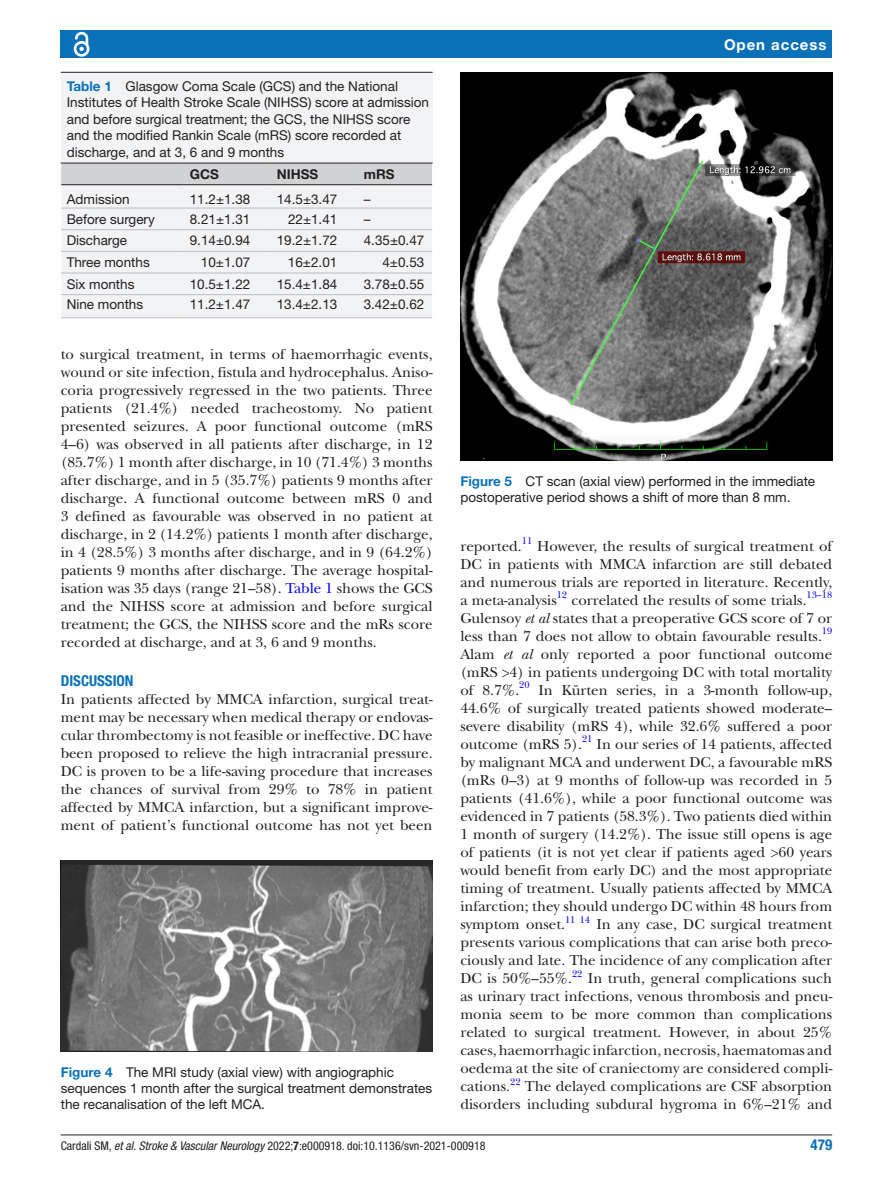
<style>
.page{position:relative;width:893px;height:1191px;background:#fff}
.page>*{position:absolute;margin:0;border:0;box-sizing:border-box;transform-origin:0 0}
.t1{font:15px/18px "New Baskerville";color:#231f20;text-align:justify}
.t2{font:700 condensed 15px "Helvetica Neue LT Std";color:#0a71b9}
.t3{font:700 15px "Helvetica Neue LT Std";letter-spacing:.065em;color:#fff}
.t4{font:13.5px/16.5px "Helvetica Neue LT Std";color:#231f20}
.t5{font:700 13.5px "Helvetica Neue LT Std";color:#231f20}
.t6{font:condensed 12px "Helvetica Neue LT Std";color:#231f20}
.t7{font:9.9px "New Baskerville";color:#00f}
.s1{font-weight:700;color:#0a71b9}
.s2{color:#00f}
.s3{font-style:italic}
.s4{font-weight:700}
</style>
<div class="page">
<hr style="left:61px;top:1134px;width:771px;height:1px;background:#231f20">
<div style="left:61px;top:31px;width:771px;height:27px;background:#0a71b9"></div>
<svg style="left:73px;top:31px;width:17px;height:26px"></svg>
<div style="left:61px;top:73px;width:372px;height:245px;background:#f2f3f4"></div>
<hr style="left:61px;top:72px;width:372px;height:1px;background:#231f20">
<hr style="left:61px;top:317px;width:123px;height:1px;background:#bcbdc0">
<hr style="left:184px;top:317px;width:87px;height:1px;background:#bcbdc0">
<hr style="left:271px;top:317px;width:87px;height:1px;background:#bcbdc0">
<hr style="left:358px;top:317px;width:75px;height:1px;background:#bcbdc0">
<svg style="left:60px;top:163px;width:373px;height:154px"></svg>
<img style="left:61px;top:860px;width:372px;height:191px">
<img style="left:460px;top:73px;width:372px;height:387px">
<p class="t4" style="left:67px;top:77px;width:364px"><span class="s1">Table 1</span> Glasgow Coma Scale (GCS) and the National Institutes of Health Stroke Scale (NIHSS) score at admission and before surgical treatment; the GCS, the NIHSS score and the modified Rankin Scale (mRS) score recorded at discharge, and at 3, 6 and 9 months</p>
<p class="t5" style="left:190px;top:165px;width:31px">GCS</p>
<p class="t5" style="left:277px;top:165px;width:43px">NIHSS</p>
<p class="t5" style="left:364px;top:165px;width:32px">mRS</p>
<p class="t4" style="left:67px;top:190px;width:65px">Admission</p>
<p class="t4" style="left:190px;top:190px;width:62px">11.2±1.38</p>
<p class="t4" style="left:277px;top:190px;width:62px">14.5±3.47</p>
<p class="t4" style="left:364px;top:190px;width:8px">–</p>
<p class="t4" style="left:67px;top:210px;width:90px">Before surgery</p>
<p class="t4" style="left:190px;top:210px;width:62px">8.21±1.31</p>
<p class="t4" style="left:288px;top:210px;width:51px">22±1.41</p>
<p class="t4" style="left:364px;top:210px;width:8px">–</p>
<p class="t4" style="left:67px;top:232px;width:62px">Discharge</p>
<p class="t4" style="left:190px;top:232px;width:62px">9.14±0.94</p>
<p class="t4" style="left:277px;top:232px;width:62px">19.2±1.72</p>
<p class="t4" style="left:364px;top:232px;width:62px">4.35±0.47</p>
<p class="t4" style="left:67px;top:254px;width:85px">Three months</p>
<p class="t4" style="left:201px;top:254px;width:51px">10±1.07</p>
<p class="t4" style="left:288px;top:254px;width:51px">16±2.01</p>
<p class="t4" style="left:382px;top:254px;width:43px">4±0.53</p>
<p class="t4" style="left:67px;top:275px;width:69px">Six months</p>
<p class="t4" style="left:190px;top:275px;width:62px">10.5±1.22</p>
<p class="t4" style="left:277px;top:275px;width:62px">15.4±1.84</p>
<p class="t4" style="left:364px;top:275px;width:62px">3.78±0.55</p>
<p class="t4" style="left:67px;top:295px;width:78px">Nine months</p>
<p class="t4" style="left:190px;top:295px;width:62px">11.2±1.47</p>
<p class="t4" style="left:277px;top:295px;width:62px">13.4±2.13</p>
<p class="t4" style="left:364px;top:295px;width:62px">3.42±0.62</p>
<p class="t1" style="left:61px;top:345px;width:373px">to surgical treatment, in terms of haemorrhagic events, wound or site infection, fistula and hydrocephalus. Aniso&shy;coria progressively regressed in the two patients. Three patients (21.4%) needed tracheostomy. No patient presented seizures. A poor functional outcome (mRS 4–6) was observed in all patients after discharge, in 12 (85.7%) 1 month after discharge, in 10 (71.4%) 3 months after discharge, and in 5 (35.7%) patients 9 months after discharge. A functional outcome between mRS 0 and 3 defined as favourable was observed in no patient at discharge, in 2 (14.2%) patients 1 month after discharge, in 4 (28.5%) 3 months after discharge, and in 9 (64.2%) patients 9 months after discharge. The average hospital&shy;isation was 35 days (range 21–58). <span class="s2">Table 1</span> shows the GCS and the NIHSS score at admission and before surgical treatment; the GCS, the NIHSS score and the mRs score recorded at discharge, and at 3, 6 and 9 months.</p>
<p class="t2" style="left:61px;top:671px;width:74px">DISCUSSION</p>
<p class="t1" style="left:61px;top:690px;width:373px">In patients affected by MMCA infarction, surgical treat&shy;ment may be necessary when medical therapy or endovas&shy;cular thrombectomy is not feasible or ineffective. DC have been proposed to relieve the high intracranial pressure.<br>DC is proven to be a life-saving procedure that increases the chances of survival from 29% to 78% in patient affected by MMCA infarction, but a significant improve&shy;ment of patient’s functional outcome has not yet been</p>
<p class="t4" style="left:61px;top:1063px;width:373px"><span class="s1">Figure 4</span> The MRI study (axial view) with angiographic sequences 1 month after the surgical treatment demonstrates the recanalisation of the left MCA.</p>
<p class="t3" style="left:724px;top:35px;width:104px">Open access</p>
<p class="t4" style="left:460px;top:473px;width:356px"><span class="s1">Figure 5</span> CT scan (axial view) performed in the immediate postoperative period shows a shift of more than 8 mm.</p>
<p class="t1" style="left:460px;top:537px;width:63px">reported.</p>
<p class="t7" style="left:522px;top:535px;width:12px">11</p>
<p class="t1" style="left:460px;top:537px;width:373px;text-indent:77px">However, the results of surgical treatment of DC in patients with MMCA infarction are still debated and numerous trials are reported in literature. Recently, a meta-analysis</p>
<p class="t7" style="left:557px;top:589px;width:12px">12</p>
<p class="t1" style="left:571px;top:591px;width:237px">correlated the results of some trials.</p>
<p class="t7" style="left:807px;top:589px;width:27px">13–18</p>
<p class="t1" style="left:460px;top:609px;width:373px">Gulensoy <span class="s3">et al</span> states that a preoperative GCS score of 7 or less than 7 does not allow to obtain favourable results.</p>
<p class="t7" style="left:822px;top:625px;width:12px">19</p>
<p class="t1" style="left:460px;top:645px;width:373px">Alam <span class="s3">et al</span> only reported a poor functional outcome (mRS &gt;4) in patients undergoing DC with total mortality of 8.7%.</p>
<p class="t7" style="left:519px;top:679px;width:12px">20</p>
<p class="t1" style="left:460px;top:681px;width:373px;text-indent:78px">In Kürten series, in a 3-month follow-up, 44.6% of surgically treated patients showed moderate– severe disability (mRS 4), while 32.6% suffered a poor outcome (mRS 5).</p>
<p class="t7" style="left:582px;top:733px;width:12px">21</p>
<p class="t1" style="left:460px;top:735px;width:373px;text-indent:136px">In our series of 14 patients, affected by malignant MCA and underwent DC, a favourable mRS (mRs 0–3) at 9 months of follow-up was recorded in 5 patients (41.6%), while a poor functional outcome was evidenced in 7 patients (58.3%). Two patients died within 1 month of surgery (14.2%). The issue still opens is age of patients (it is not yet clear if patients aged &gt;60 years would benefit from early DC) and the most appropriate timing of treatment. Usually patients affected by MMCA infarction; they should undergo DC within 48 hours from symptom onset.</p>
<p class="t7" style="left:565px;top:913px;width:26px">11 14</p>
<p class="t1" style="left:460px;top:915px;width:373px;text-indent:136px">In any case, DC surgical treatment presents various complications that can arise both preco&shy;ciously and late. The incidence of any complication after DC is 50%–55%.</p>
<p class="t7" style="left:572px;top:967px;width:12px">22</p>
<p class="t1" style="left:460px;top:969px;width:373px;text-indent:128px">In truth, general complications such as urinary tract infections, venous thrombosis and pneu&shy;monia seem to be more common than complications related to surgical treatment. However, in about 25% cases, haemorrhagic infarction, necrosis, haematomas and oedema at the site of craniectomy are considered compli&shy;cations.<sup>22</sup> The delayed complications are CSF absorption disorders including subdural hygroma in 6%–21% and</p>
<p class="t6" style="left:61px;top:1138px;width:426px">Cardali SM, <span class="s3">et al</span>. <span class="s3">Stroke &amp; Vascular Neurology</span> 2022;<span class="s4">7</span>:e000918. doi:10.1136/svn-2021-000918</p>
<p class="t2" style="left:811px;top:1135px;width:23px">479</p>
</div>
